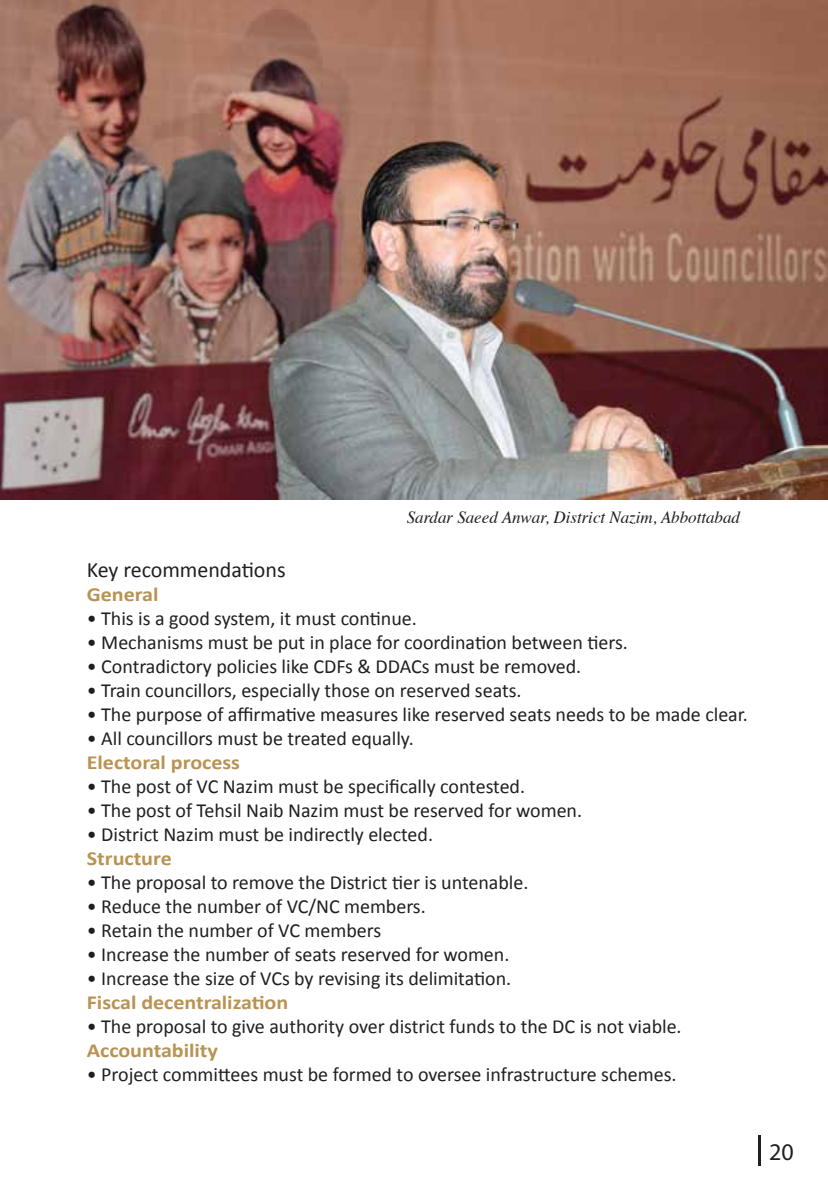
<style>
.page{position:relative;width:828px;height:1191px;background:#fff}
.page>*{position:absolute;margin:0;border:0;box-sizing:border-box;transform-origin:0 0}
.t1{font:24px "Myriad Pro";color:#231f20}
.t2{font:22px "Calibri";color:#231f20}
.t3{font:20px "Calibri";color:#231f20}
.t4{font:700 20px "Calibri";color:#b99354;scale:1.1 1}
.t5{font:italic 17px "Times";color:#231f20}
</style>
<div class="page">
<img style="left:0;top:0;width:827px;height:499px">
<hr style="left:758px;top:1135px;width:2px;height:31px;background:#231f20">
<p class="t5" style="left:406px;top:502px;width:335px">Sardar Saeed Anwar, District Nazim, Abbottabad</p>
<p class="t2" style="left:87px;top:555px;width:200px">Key recommendations</p>
<p class="t4" style="left:87px;top:581px;width:67px">General</p>
<p class="t3" style="left:87px;top:605px;width:331px">• This is a good system, it must continue.</p>
<p class="t3" style="left:87px;top:629px;width:542px">• Mechanisms must be put in place for coordination between tiers.</p>
<p class="t3" style="left:87px;top:653px;width:496px">• Contradictory policies like CDFs &amp; DDACs must be removed.</p>
<p class="t3" style="left:87px;top:677px;width:436px">• Train councillors, especially those on reserved seats.</p>
<p class="t3" style="left:87px;top:701px;width:662px">• The purpose of affirmative measures like reserved seats needs to be made clear.</p>
<p class="t3" style="left:87px;top:725px;width:328px">• All councillors must be treated equally.</p>
<p class="t4" style="left:87px;top:749px;width:141px">Electoral process</p>
<p class="t3" style="left:87px;top:773px;width:439px">• The post of VC Nazim must be specifically contested.</p>
<p class="t3" style="left:87px;top:797px;width:496px">• The post of Tehsil Naib Nazim must be reserved for women.</p>
<p class="t3" style="left:87px;top:821px;width:347px">• District Nazim must be indirectly elected.</p>
<p class="t4" style="left:87px;top:845px;width:79px">Structure</p>
<p class="t3" style="left:87px;top:869px;width:443px">• The proposal to remove the District tier is untenable.</p>
<p class="t3" style="left:87px;top:893px;width:340px">• Reduce the number of VC/NC members.</p>
<p class="t3" style="left:87px;top:917px;width:296px">• Retain the number of VC members</p>
<p class="t3" style="left:87px;top:941px;width:424px">• Increase the number of seats reserved for women.</p>
<p class="t3" style="left:87px;top:965px;width:426px">• Increase the size of VCs by revising its delimitation.</p>
<p class="t4" style="left:87px;top:989px;width:185px">Fiscal decentralization</p>
<p class="t3" style="left:87px;top:1013px;width:596px">• The proposal to give authority over district funds to the DC is not viable.</p>
<p class="t4" style="left:87px;top:1037px;width:121px">Accountability</p>
<p class="t3" style="left:87px;top:1061px;width:591px">• Project committees must be formed to oversee infrastructure schemes.</p>
<p class="t1" style="left:769px;top:1136px;width:26px">20</p>
</div>
